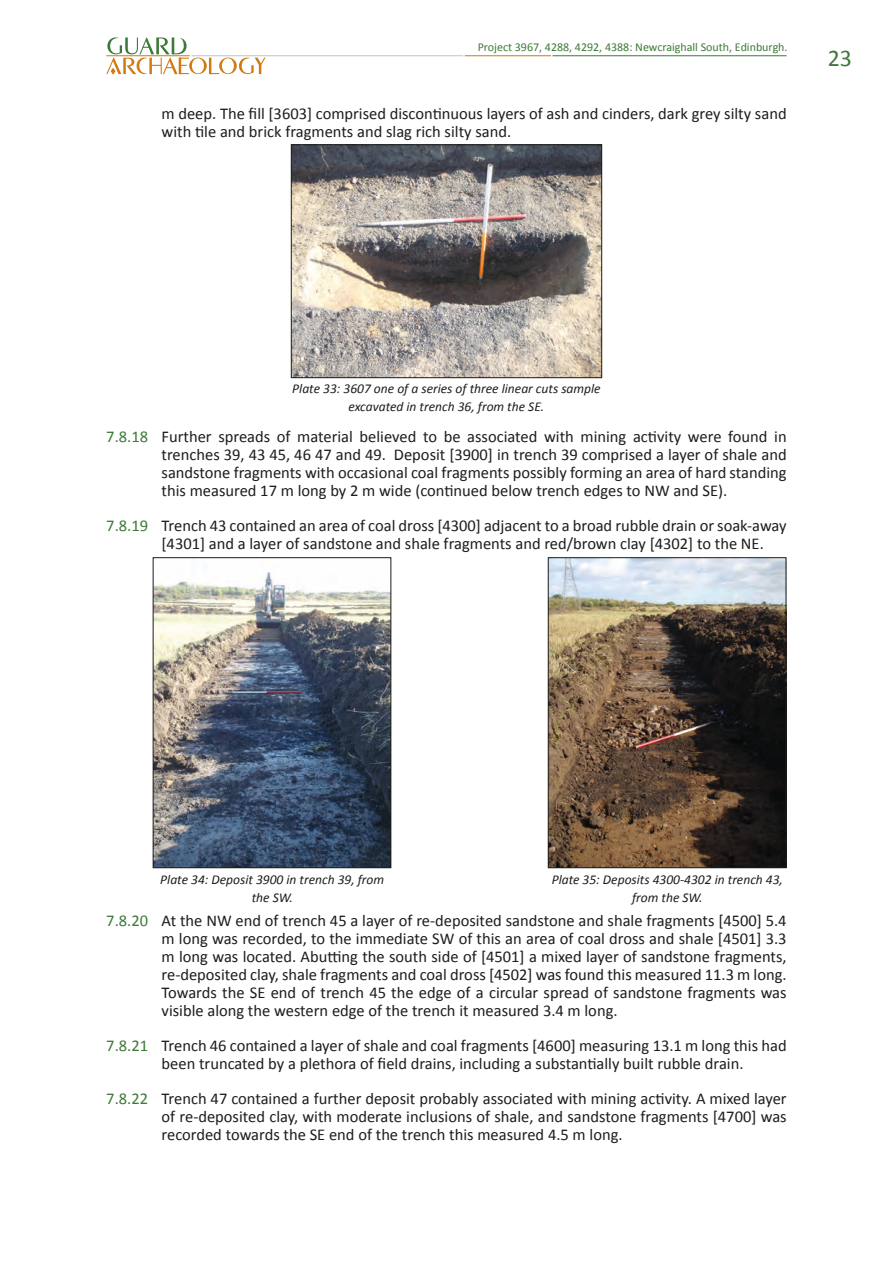
<style>
.page{position:relative;width:893px;height:1263px;background:#fff}
.page>*{position:absolute;margin:0;border:0;box-sizing:border-box;transform-origin:0 0}
.t1{font:24px "Calibri";color:#3d7a37}
.section_sub_heading{font:16.5px/18px "Calibri";color:#1d1d1b}
.plate_caption{font:italic 13.5px/18px "Calibri";color:#1d1d1b;text-align:center}
.t2{font:12px "Calibri";color:#3d7a37}
.s1{color:#3d7a37}
</style>
<div class="page">
<img style="left:293px;top:147px;width:307px;height:229px">
<div style="left:291px;top:145px;width:311px;height:233px;border:1px solid #1d1d1b"></div>
<img style="left:155px;top:572px;width:234px;height:294px">
<div style="left:153px;top:557px;width:238px;height:311px;border:1px solid #1d1d1b"></div>
<img style="left:550px;top:559px;width:234px;height:307px">
<div style="left:548px;top:557px;width:238px;height:311px;border:1px solid #1d1d1b"></div>
<svg style="left:106px;top:37px;width:159px;height:38px"></svg>
<hr style="left:106px;top:55px;width:84px;height:1px;background:#d17a0f">
<hr style="left:192px;top:55px;width:271px;height:1px;background:#b1cad7">
<hr style="left:465px;top:55px;width:86px;height:1px;background:#d17a0f">
<hr style="left:552px;top:55px;width:235px;height:1px;background:#3d7a37">
<p class="t2" style="left:478px;top:40px;width:311px">Project 3967, 4288, 4292, 4388: Newcraighall South, Edinburgh.</p>
<p class="section_sub_heading" style="left:162px;top:103px;width:627px">m deep. The fill [3603] comprised discontinuous layers of ash and cinders, dark grey silty sand with tile and brick fragments and slag rich silty sand.</p>
<h1 class="t1" style="left:828px;top:44px;width:26px">23</h1>
<p class="plate_caption" style="left:292px;top:379px;width:310px">Plate 33: 3607 one of a series of three linear cuts sample excavated in trench 36, from the SE.</p>
<p class="section_sub_heading" style="left:162px;top:426px;width:627px;text-align:justify;text-indent:-55px"><span class="s1">7.8.18</span> Further spreads of material believed to be associated with mining activity were found in trenches 39, 43 45, 46 47 and 49. Deposit [3900] in trench 39 comprised a layer of shale and sandstone fragments with occasional coal fragments possibly forming an area of hard standing this measured 17 m long by 2 m wide (continued below trench edges to NW and SE).</p>
<p class="section_sub_heading" style="left:162px;top:515px;width:627px;text-indent:-55px"><span class="s1">7.8.19</span> Trench 43 contained an area of coal dross [4300] adjacent to a broad rubble drain or soak-away [4301] and a layer of sandstone and shale fragments and red/brown clay [4302] to the NE.</p>
<p class="plate_caption" style="left:160px;top:870px;width:225px">Plate 34: Deposit 3900 in trench 39, from the SW.</p>
<p class="plate_caption" style="left:552px;top:870px;width:233px">Plate 35: Deposits 4300-4302 in trench 43, from the SW.</p>
<p class="section_sub_heading" style="left:162px;top:910px;width:627px;text-align:justify;text-indent:-55px"><span class="s1">7.8.20</span> At the NW end of trench 45 a layer of re-deposited sandstone and shale fragments [4500] 5.4 m long was recorded, to the immediate SW of this an area of coal dross and shale [4501] 3.3 m long was located. Abutting the south side of [4501] a mixed layer of sandstone fragments, re-deposited clay, shale fragments and coal dross [4502] was found this measured 11.3 m long.<br>Towards the SE end of trench 45 the edge of a circular spread of sandstone fragments was visible along the western edge of the trench it measured 3.4 m long.</p>
<p class="section_sub_heading" style="left:162px;top:1035px;width:627px;text-indent:-55px"><span class="s1">7.8.21</span> Trench 46 contained a layer of shale and coal fragments [4600] measuring 13.1 m long this had been truncated by a plethora of field drains, including a substantially built rubble drain.</p>
<p class="section_sub_heading" style="left:162px;top:1088px;width:627px;text-align:justify;text-indent:-55px"><span class="s1">7.8.22</span> Trench 47 contained a further deposit probably associated with mining activity. A mixed layer of re-deposited clay, with moderate inclusions of shale, and sandstone fragments [4700] was recorded towards the SE end of the trench this measured 4.5 m long.</p>
</div>
